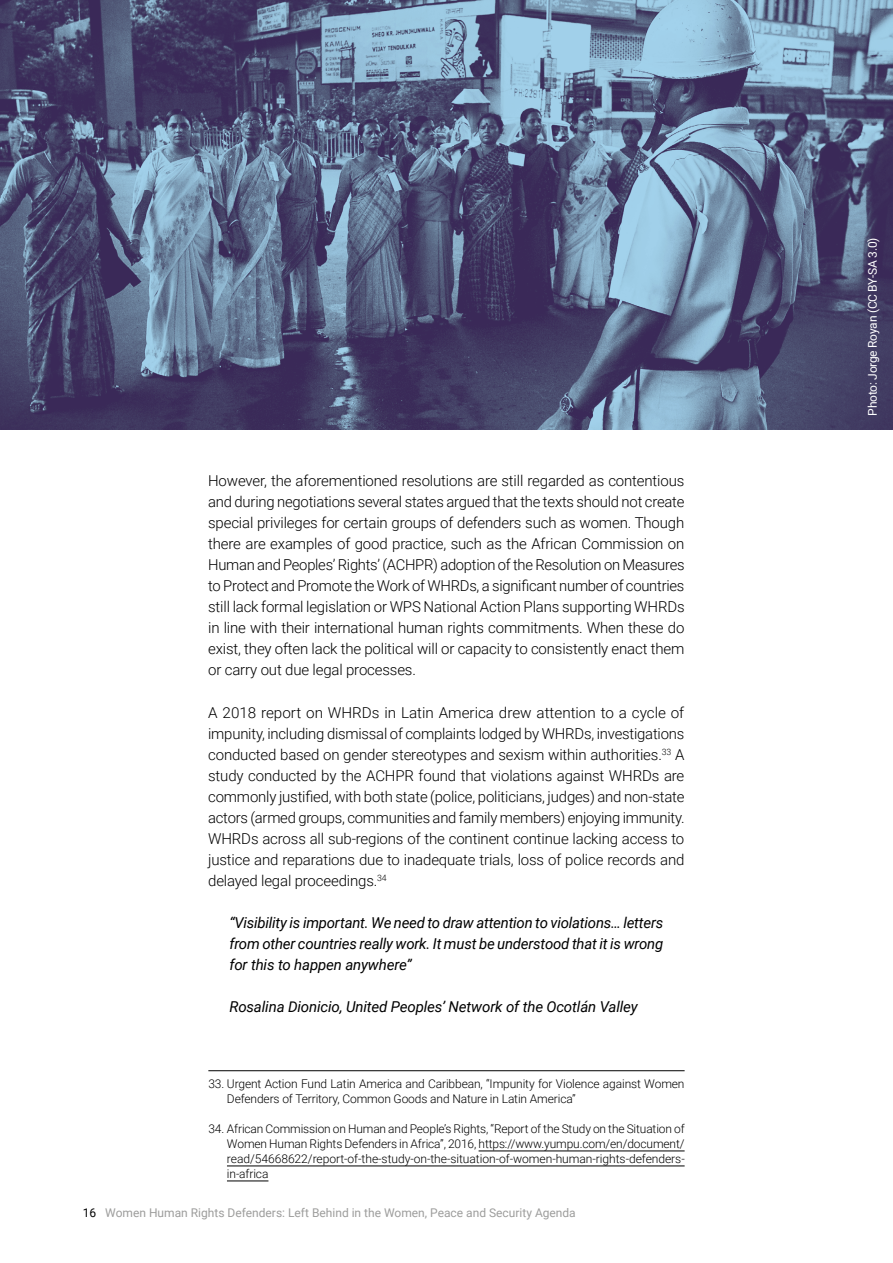
<style>
.page{position:relative;width:893px;height:1263px;background:#fff}
.page>*{position:absolute;margin:0;border:0;box-sizing:border-box;transform-origin:0 0}
.t1{font:300 15px/21px "Roboto";letter-spacing:-.01em;color:#000;text-align:justify}
.t2{font:italic 15px/21px "Roboto";letter-spacing:-.01em;color:#000;text-align:justify}
.t3{font:300 12px/15px "Roboto";letter-spacing:-.01em;color:#000}
.t4{font:12px "Roboto";color:#9d9d9c}
.t5{font:12px "Roboto";letter-spacing:-.02em;color:#fff}
.s1{color:#000}
</style>
<div class="page">
<img style="left:0;top:0;width:893px;height:429px">
<hr style="left:208px;top:1070px;width:477px;height:1px;background:#000">
<hr style="left:479px;top:1151px;width:206px;height:1px;background:#000">
<hr style="left:227px;top:1166px;width:458px;height:1px;background:#000">
<hr style="left:227px;top:1181px;width:41px;height:1px;background:#000">
<p class="t1" style="left:208px;top:470px;width:478px">However, the aforementioned resolutions are still regarded as contentious and during negotiations several states argued that the texts should not create special privileges for certain groups of defenders such as women. Though there are examples of good practice, such as the African Commission on Human and Peoples’ Rights’ (ACHPR) adoption of the Resolution on Measures to Protect and Promote the Work of WHRDs, a significant number of countries still lack formal legislation or WPS National Action Plans supporting WHRDs in line with their international human rights commitments. When these do exist, they often lack the political will or capacity to consistently enact them or carry out due legal processes.</p>
<p class="t1" style="left:208px;top:701px;width:478px">A 2018 report on WHRDs in Latin America drew attention to a cycle of impunity, including dismissal of complaints lodged by WHRDs, investigations conducted based on gender stereotypes and sexism within authorities.<sup>33</sup> A study conducted by the ACHPR found that violations against WHRDs are commonly justified, with both state (police, politicians, judges) and non-state actors (armed groups, communities and family members) enjoying immunity.<br>WHRDs across all sub-regions of the continent continue lacking access to justice and reparations due to inadequate trials, loss of police records and delayed legal proceedings.<sup>34</sup></p>
<p class="t2" style="left:229px;top:911px;width:435px">“Visibility is important. We need to draw attention to violations… letters from other countries really work. It must be understood that it is wrong for this to happen anywhere”</p>
<p class="t2" style="left:229px;top:996px;width:410px">Rosalina Dionicio, United Peoples’ Network of the Ocotlán Valley</p>
<p class="t3" style="left:227px;top:1076px;width:459px;text-indent:-19px">33. Urgent Action Fund Latin America and Caribbean, “Impunity for Violence against Women<br>Defenders of Territory, Common Goods and Nature in Latin America”</p>
<p class="t3" style="left:227px;top:1121px;width:459px;text-align:justify;text-indent:-19px">34. African Commission on Human and People’s Rights, “Report of the Study on the Situation of Women Human Rights Defenders in Africa”, 2016, https://www.yumpu.com/en/document/ read/54668622/report-of-the-study-on-the-situation-of-women-human-rights-defenders&shy;in-africa</p>
<p class="t4" style="left:83px;top:1204px;width:494px"><span class="s1">16</span> Women Human Rights Defenders: Left Behind in the Women, Peace and Security Agenda</p>
<p class="t5" style="left:864px;top:416px;width:179px;rotate:-90deg">Photo: Jorge Royan (CC BY-SA 3.0)</p>
</div>
